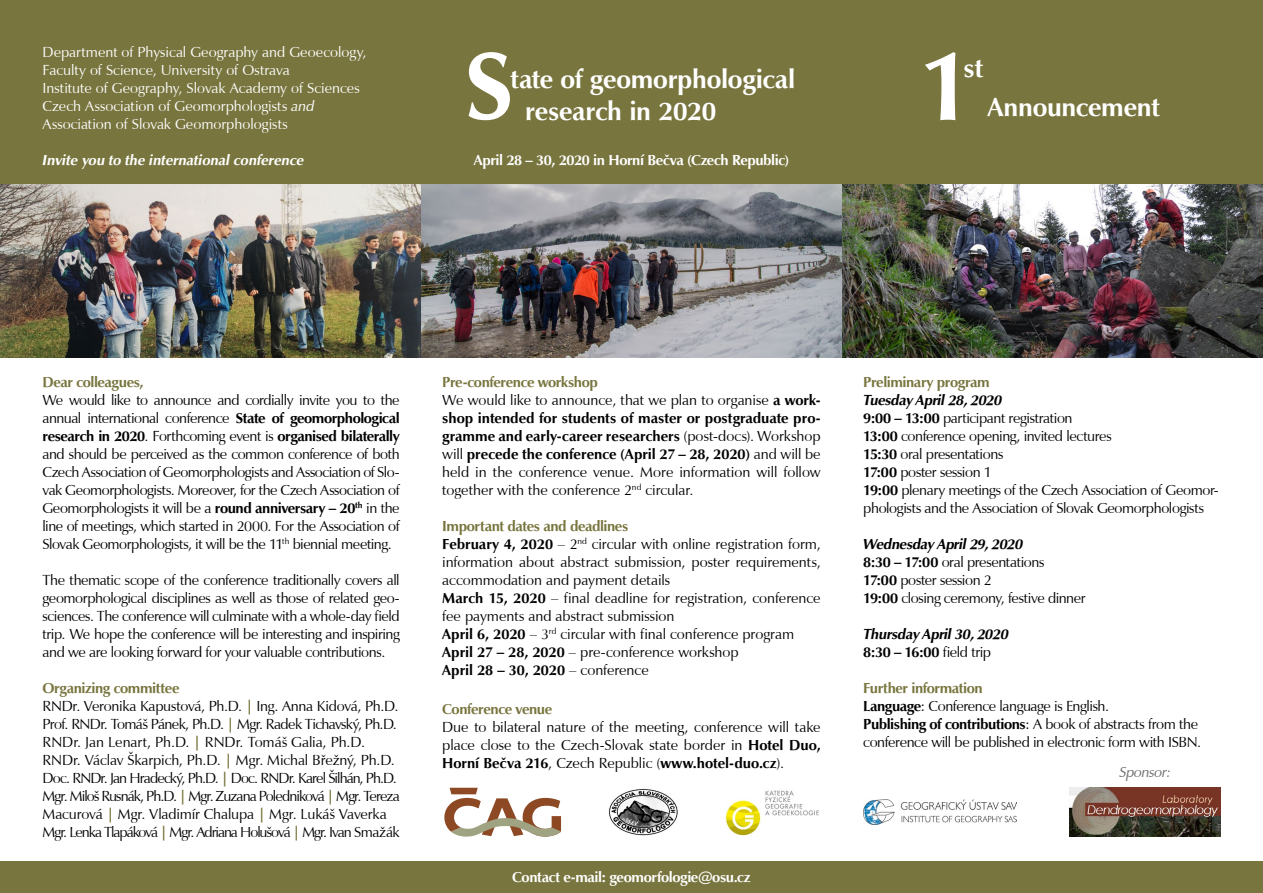
<style>
.page{position:relative;width:1263px;height:893px;background:#fff}
.page>*{position:absolute;margin:0;border:0;box-sizing:border-box;transform-origin:0 0}
.t1{font:700 27px/32.4px "Vera Humana 95";letter-spacing:-.015em;color:#fff}
.t2{font:15px/18px "Vera Humana 95";letter-spacing:-.015em;color:#000}
.t3{font:15px/18px "Vera Humana 95";letter-spacing:-.035em;color:#000}
.t4{font:15px/18px "Vera Humana 95";color:#fff}
.t5{font:700 15px "Vera Humana 95";letter-spacing:-.03em;color:#fff}
.t6{font:700 15px "Vera Humana 95";letter-spacing:-.03em;color:#78753e}
.t7{font:italic 700 15px/18px "Vera Humana 95";letter-spacing:-.03em;color:#000}
.t8{font:italic 700 15px "Vera Humana 95";letter-spacing:-.01em;color:#fff}
.t9{font:italic 15px "Vera Humana 95";letter-spacing:-.02em;color:#6d6e71}
.s1{font-style:italic}
.s2{font-weight:700}
.s3{font-weight:700;color:#78753e}
.s4{font-weight:700;font-style:italic}
.s5{font-style:normal}
.s6{font-weight:400;font-style:normal}
</style>
<div class="page">
<div style="left:0;top:0;width:1263px;height:185px;background:#78753e"></div>
<svg style="left:469px;top:52px;width:41px;height:68px"></svg>
<svg style="left:925px;top:52px;width:30px;height:68px"></svg>
<div style="left:0;top:862px;width:1263px;height:31px;background:#78753e"></div>
<img style="left:0;top:185px;width:1263px;height:172px">
<svg style="left:444px;top:788px;width:117px;height:49px"></svg>
<img style="left:608px;top:789px;width:70px;height:47px">
<img style="left:863px;top:800px;width:154px;height:24px">
<img style="left:1070px;top:788px;width:150px;height:48px">
<img style="left:726px;top:790px;width:93px;height:46px">
<p class="t4" style="left:43px;top:43px;width:326px">Department of Physical Geography and Geoecology, Faculty of Science, University of Ostrava<br>Institute of Geography, Slovak Academy of Sciences Czech Association of Geomorphologists <span class="s1">and </span>Association of Slovak Geomorphologists</p>
<p class="t8" style="left:43px;top:151px;width:263px">Invite you to the international conference</p>
<h1 class="t1" style="left:525px;top:62px;width:272px;text-indent:-14px">tate of geomorphological research in 2020</h1>
<h1 class="t1" style="left:964px;top:52px;width:21px">st</h1>
<h1 class="t1" style="left:987px;top:90px;width:174px">Announcement</h1>
<p class="t5" style="left:474px;top:151px;width:317px">April 28 – 30, 2020 in Horní Bečva (Czech Republic)</p>
<p class="t6" style="left:43px;top:372px;width:103px">Dear colleagues,</p>
<p class="t2" style="left:43px;top:391px;width:359px;text-align:justify">We would like to announce and cordially invite you to the annual international conference <span class="s2">State of geomorphological research in 2020</span>. Forthcoming event is <span class="s2">organised bilaterally </span>and should be perceived as the common conference of both Czech Association of Geomorphologists and Association of Slo&shy;vak Geomorphologists. Moreover, for the Czech Association of Geomorphologists it will be a <span class="s2">round anniversary – 20</span><sup>th</sup> in the line of meetings, which started in 2000. For the Association of Slovak Geomorphologists, it will be the 11<sup>th</sup> biennial meeting.</p>
<p class="t2" style="left:43px;top:571px;width:359px;text-align:justify">The thematic scope of the conference traditionally covers all geomorphological disciplines as well as those of related geo&shy;sciences. The conference will culminate with a whole-day field trip. We hope the conference will be interesting and inspiring and we are looking forward for your valuable contributions.</p>
<p class="t3" style="left:43px;top:679px;width:359px"><span class="s3">Organizing committee<br></span>RNDr. Veronika Kapustová, Ph.D. <span class="s3">|</span> Ing. Anna Kidová, Ph.D.<br>Prof. RNDr. Tomáš Pánek, Ph.D. <span class="s3">|</span> Mgr. Radek Tichavský, Ph.D.<br>RNDr. Jan Lenart, Ph.D. <span class="s3">|</span> RNDr. Tomáš Galia, Ph.D.<br>RNDr. Václav Škarpich, Ph.D. <span class="s3">|</span> Mgr. Michal Břežný, Ph.D.<br>Doc. RNDr. Jan Hradecký, Ph.D. <span class="s3">|</span> Doc. RNDr. Karel Šilhán, Ph.D.<br>Mgr. Miloš Rusnák, Ph.D. <span class="s3">|</span> Mgr. Zuzana Poledniková <span class="s3">|</span> Mgr. Tereza Macurová <span class="s3">|</span> Mgr. Vladimír Chalupa <span class="s3">|</span> Mgr. Lukáš Vaverka Mgr. Lenka Tlapáková <span class="s3">|</span> Mgr. Adriana Holušová <span class="s3">|</span> Mgr. Ivan Smažák</p>
<p class="t2" style="left:442px;top:373px;width:380px"><span class="s3">Pre-conference workshop<br></span>We would like to announce, that we plan to organise <span class="s2">a work&shy;shop intended for students of master or postgraduate pro&shy;gramme and early-career researchers</span> (post-docs). Workshop will <span class="s2">precede the conference (April 27 – 28, 2020)</span> and will be held in the conference venue. More information will follow together with the conference 2<sup>nd</sup> circular.</p>
<p class="t2" style="left:442px;top:517px;width:380px"><span class="s3">Important dates and deadlines<br></span><span class="s2">February 4, 2020</span> – 2<sup>nd</sup> circular with online registration form, information about abstract submission, poster requirements, accommodation and payment details<br><span class="s2">March 15, 2020</span> – final deadline for registration, conference fee payments and abstract submission<br><span class="s2">April 6, 2020</span> – 3<sup>rd</sup> circular with final conference program <span class="s2">April 27 – 28, 2020</span> – pre-conference workshop<br><span class="s2">April 28 – 30, 2020</span> – conference</p>
<p class="t6" style="left:442px;top:700px;width:112px">Conference venue</p>
<p class="t2" style="left:442px;top:718px;width:380px;text-align:justify">Due to bilateral nature of the meeting, conference will take place close to the Czech-Slovak state border in <span class="s2">Hotel Duo, Horní Bečva 216</span>, Czech Republic (<span class="s2">www.hotel-duo.cz</span>).</p>
<p class="t5" style="left:512px;top:868px;width:240px">Contact e-mail: geomorfologie@osu.cz</p>
<p class="t6" style="left:863px;top:372px;width:128px">Preliminary program</p>
<p class="t2" style="left:863px;top:391px;width:357px"><span class="s4">Tuesday April 28, 2020<br></span><span class="s2">9:00 – 13:00</span> participant registration<br><span class="s2">13:00</span> conference opening, invited lectures<br><span class="s2">15:30</span> oral presentations<br><span class="s2">17:00</span> poster session 1<br><span class="s2">19:00</span> plenary meetings of the Czech Association of Geomor&shy;phologists and the Association of Slovak Geomorphologists</p>
<p class="t2" style="left:863px;top:535px;width:224px"><span class="s4">Wednesday April 29, 2020<br></span><span class="s2">8:30 – 17:00</span> oral presentations<br><span class="s2">17:00</span> poster session 2<br><span class="s2">19:00</span> closing ceremony, festive dinner</p>
<p class="t7" style="left:863px;top:625px;width:147px">Thursday April 30, 2020<br><span class="s5">8:30 – 16:00</span> <span class="s6">field trip</span></p>
<p class="t2" style="left:863px;top:679px;width:340px"><span class="s3">Further information<br></span><span class="s2">Language</span>: Conference language is English.<br><span class="s2">Publishing of contributions</span>: A book of abstracts from the conference will be published in electronic form with ISBN.</p>
<p class="t9" style="left:1119px;top:763px;width:53px">Sponsor:</p>
</div>
